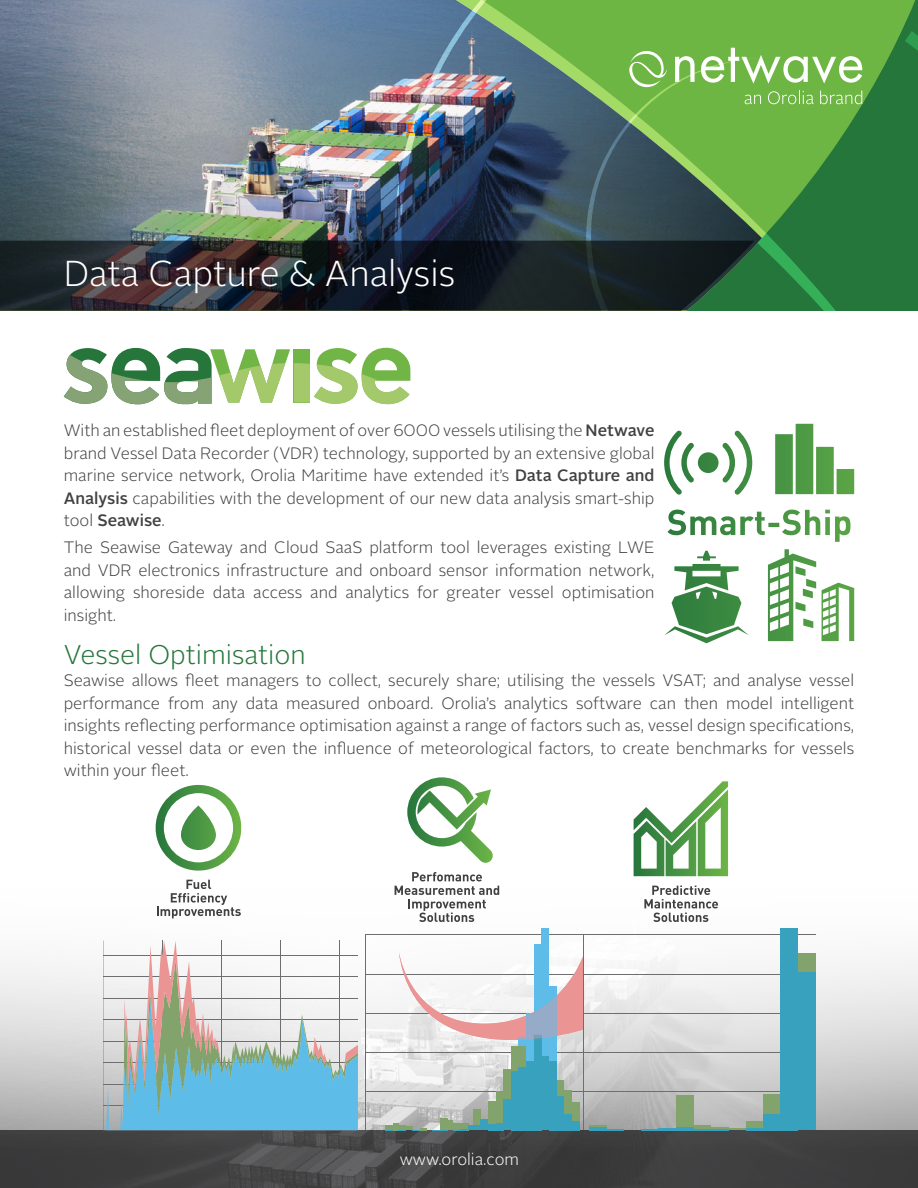
<style>
.page{position:relative;width:918px;height:1188px;background:#fff}
.page>*{position:absolute;margin:0;border:0;box-sizing:border-box;transform-origin:0 0}
.t1{font:300 36px "Alright Sans";color:#fff}
.t2{font:300 27px "Alright Sans";color:#25763b}
.t3{font:300 16.5px/22.5px "Alright Sans";color:#414042;text-align:justify}
.t4{font:300 16.5px "Alright Sans";color:#fff}
.s1{font-weight:500}
</style>
<div class="page">
<img style="left:0;top:0;width:394px;height:241px">
<svg style="left:394px;top:0;width:524px;height:310px;background:#4e8154"></svg>
<svg style="left:0;top:241px;width:755px;height:69px;background:#1e2529"></svg>
<svg style="left:0;top:850px;width:918px;height:281px"></svg>
<div style="left:0;top:1131px;width:918px;height:57px;background:#414042"></div>
<svg style="left:664px;top:424px;width:190px;height:118px"></svg>
<svg style="left:64px;top:348px;width:346px;height:56px"></svg>
<svg style="left:407px;top:777px;width:86px;height:86px"></svg>
<svg style="left:395px;top:872px;width:104px;height:50px"></svg>
<svg style="left:156px;top:785px;width:85px;height:86px"></svg>
<svg style="left:157px;top:880px;width:84px;height:38px"></svg>
<svg style="left:634px;top:781px;width:94px;height:95px"></svg>
<svg style="left:644px;top:886px;width:74px;height:36px"></svg>
<svg style="left:103px;top:941px;width:255px;height:190px"></svg>
<hr style="left:365px;top:935px;width:451px;height:1px;background:#6e6e70">
<hr style="left:365px;top:1091px;width:451px;height:1px;background:#6e6e70">
<hr style="left:365px;top:1052px;width:451px;height:1px;background:#6e6e70">
<hr style="left:365px;top:1014px;width:451px;height:1px;background:#6e6e70">
<hr style="left:365px;top:975px;width:451px;height:1px;background:#6e6e70">
<div style="left:534px;top:944px;width:7px;height:186px;background:#5ebde8"></div>
<div style="left:541px;top:929px;width:8px;height:201px;background:#5ebde8"></div>
<div style="left:440px;top:1118px;width:7px;height:12px;background:#82a36b"></div>
<div style="left:473px;top:1109px;width:8px;height:21px;background:#82a36b"></div>
<div style="left:488px;top:1101px;width:8px;height:29px;background:#82a36b"></div>
<div style="left:496px;top:1091px;width:7px;height:39px;background:#82a36b"></div>
<div style="left:503px;top:1069px;width:8px;height:61px;background:#82a36b"></div>
<div style="left:557px;top:1080px;width:7px;height:50px;background:#82a36b"></div>
<div style="left:564px;top:1091px;width:8px;height:39px;background:#82a36b"></div>
<div style="left:572px;top:1102px;width:7px;height:28px;background:#82a36b"></div>
<div style="left:447px;top:1121px;width:6px;height:9px;background:#82a36b"></div>
<div style="left:453px;top:1123px;width:15px;height:7px;background:#82a36b"></div>
<div style="left:393px;top:1123px;width:6px;height:7px;background:#82a36b"></div>
<svg style="left:385px;top:1126px;width:8px;height:5px"></svg>
<svg style="left:399px;top:1126px;width:48px;height:5px"></svg>
<div style="left:481px;top:1120px;width:7px;height:10px;background:#38a1bd"></div>
<div style="left:488px;top:1124px;width:8px;height:6px;background:#38a1bd"></div>
<div style="left:496px;top:1123px;width:7px;height:7px;background:#38a1bd"></div>
<div style="left:503px;top:1100px;width:8px;height:30px;background:#38a1bd"></div>
<div style="left:511px;top:1071px;width:8px;height:59px;background:#38a1bd"></div>
<div style="left:519px;top:1067px;width:7px;height:63px;background:#38a1bd"></div>
<div style="left:526px;top:1061px;width:8px;height:69px;background:#38a1bd"></div>
<div style="left:534px;top:1035px;width:7px;height:95px;background:#38a1bd"></div>
<div style="left:541px;top:1056px;width:8px;height:74px;background:#38a1bd"></div>
<div style="left:549px;top:1061px;width:8px;height:69px;background:#38a1bd"></div>
<div style="left:557px;top:1096px;width:7px;height:34px;background:#38a1bd"></div>
<div style="left:564px;top:1114px;width:8px;height:16px;background:#38a1bd"></div>
<div style="left:572px;top:1121px;width:7px;height:9px;background:#38a1bd"></div>
<svg style="left:453px;top:1126px;width:28px;height:5px"></svg>
<svg style="left:399px;top:950px;width:184px;height:132px"></svg>
<hr style="left:694px;top:1125px;width:17px;height:4px;background:#82a36b">
<div style="left:746px;top:1121px;width:17px;height:7px;background:#82a36b"></div>
<div style="left:763px;top:1095px;width:18px;height:19px;background:#82a36b"></div>
<div style="left:798px;top:953px;width:18px;height:19px;background:#82a36b"></div>
<svg style="left:694px;top:1127px;width:69px;height:3px"></svg>
<div style="left:763px;top:1114px;width:18px;height:16px;background:#38a1bd"></div>
<div style="left:781px;top:1004px;width:17px;height:126px;background:#38a1bd"></div>
<div style="left:781px;top:929px;width:17px;height:75px;background:#38a1bd"></div>
<div style="left:798px;top:972px;width:18px;height:158px;background:#38a1bd"></div>
<svg style="left:641px;top:1128px;width:35px;height:2px"></svg>
<hr style="left:676px;top:1127px;width:18px;height:3px;background:#38a1bd">
<div style="left:676px;top:1096px;width:18px;height:31px;background:#82a36b"></div>
<svg style="left:589px;top:1125px;width:35px;height:5px"></svg>
<hr style="left:583px;top:935px;width:1px;height:195px;background:#6e6e70">
<hr style="left:365px;top:935px;width:1px;height:195px;background:#6e6e70">
<svg style="left:629px;top:51px;width:38px;height:36px"></svg>
<svg style="left:675px;top:56px;width:20px;height:26px"></svg>
<svg style="left:701px;top:48px;width:161px;height:36px"></svg>
<svg style="left:745px;top:95px;width:16px;height:9px"></svg>
<svg style="left:768px;top:91px;width:46px;height:13px"></svg>
<svg style="left:820px;top:91px;width:42px;height:13px"></svg>
<h1 class="t1" style="left:64px;top:249px;width:393px">Data Capture &amp; Analysis</h1>
<p class="t3" style="left:64px;top:420px;width:592px">With an established fleet deployment of over 6000 vessels utilising the <span class="s1">Netwave </span>brand Vessel Data Recorder (VDR) technology, supported by an extensive global marine service network, Orolia Maritime have extended it’s <span class="s1">Data Capture and Analysis</span> capabilities with the development of our new data analysis smart-ship tool <span class="s1">Seawise</span>.</p>
<p class="t3" style="left:64px;top:536px;width:592px">The Seawise Gateway and Cloud SaaS platform tool leverages existing LWE and VDR electronics infrastructure and onboard sensor information network, allowing shoreside data access and analytics for greater vessel optimisation insight.</p>
<h2 class="t2" style="left:64px;top:636px;width:243px">Vessel Optimisation</h2>
<p class="t3" style="left:64px;top:670px;width:792px">Seawise allows fleet managers to collect, securely share; utilising the vessels VSAT; and analyse vessel performance from any data measured onboard. Orolia’s analytics software can then model intelligent insights reflecting performance optimisation against a range of factors such as, vessel design specifications, historical vessel data or even the influence of meteorological factors, to create benchmarks for vessels within your fleet.</p>
<p class="t4" style="left:400px;top:1148px;width:121px">www.orolia.com</p>
</div>
